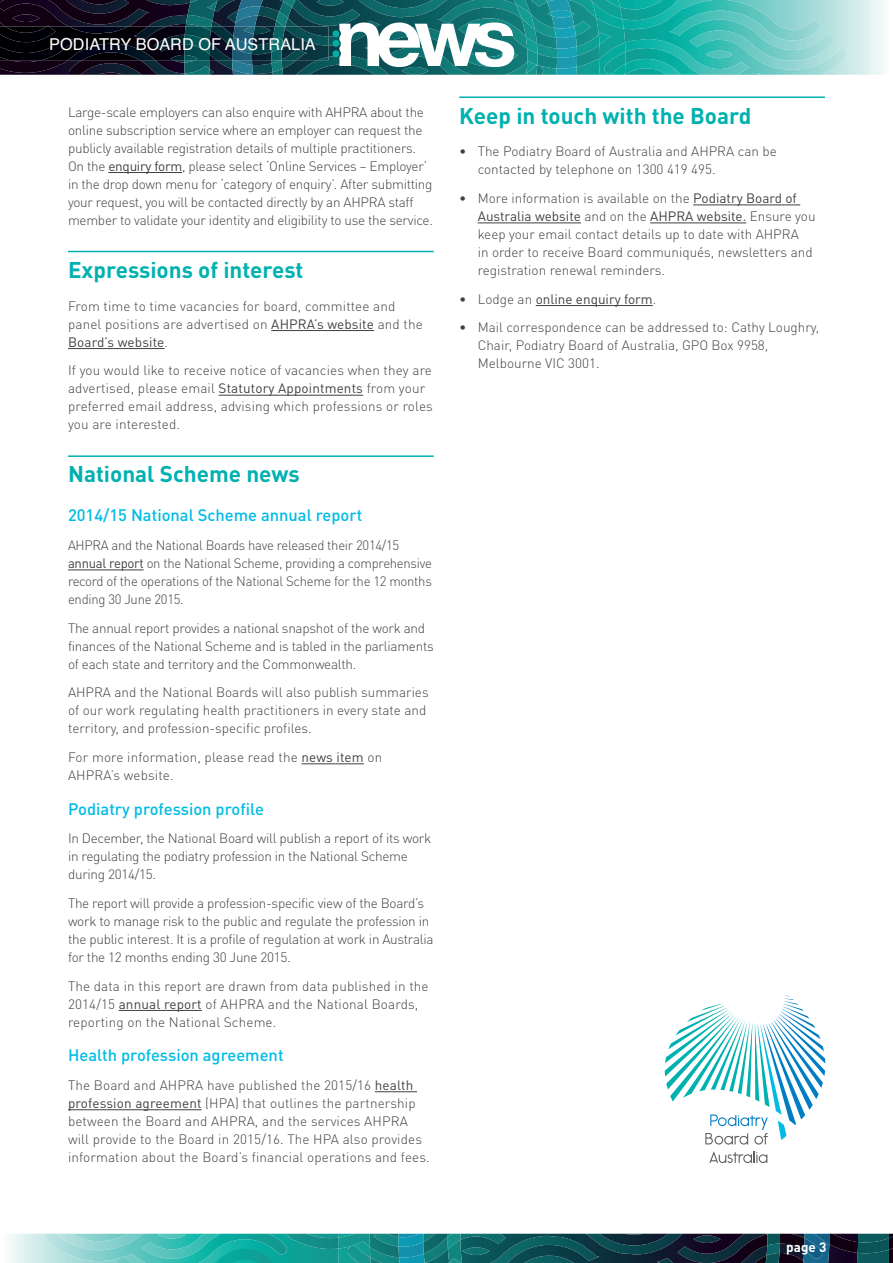
<style>
.page{position:relative;width:893px;height:1263px;background:#fff}
.page>*{position:absolute;margin:0;border:0;box-sizing:border-box;transform-origin:0 0}
.t1{font:700 22.5px "DINOT";color:#00b1b0}
.t2{font:500 16.5px "DINOT";color:#00bce4}
.t3{font:16.35px "Helvetica";color:#fff}
.t4{font:300 13.5px/18px "DINOT";letter-spacing:-.02em;color:#414042}
.t5{font:300 13.5px/18px "DINOT";letter-spacing:.01em;color:#414042}
.t6{font:300 13.5px/18px "DINOT";color:#414042}
.t7{font:13.5px "DINOT";color:#414042}
.t8{font:700 13.5px "DINOT";color:#fff}
.s1{font-weight:400}
.s2{color:#444}
.s3{font-weight:300}
</style>
<div class="page">
<svg style="left:10px;top:1234px;width:883px;height:29px;background:#2c777b"></svg>
<svg style="left:184px;top:0;width:698px;height:75px;background:#50a5a4"></svg>
<img style="left:285px;top:26px;width:44px;height:34px">
<img style="left:255px;top:26px;width:17px;height:34px">
<img style="left:211px;top:26px;width:21px;height:34px">
<img style="left:0;top:26px;width:184px;height:34px">
<img style="left:232px;top:26px;width:23px;height:34px">
<img style="left:184px;top:26px;width:27px;height:34px">
<img style="left:272px;top:26px;width:13px;height:34px">
<hr style="left:108px;top:172px;width:74px;height:1px;background:#414042">
<hr style="left:68px;top:251px;width:366px;height:1px;background:#00b1b0">
<hr style="left:271px;top:330px;width:103px;height:1px;background:#414042">
<hr style="left:68px;top:348px;width:97px;height:1px;background:#414042">
<hr style="left:219px;top:395px;width:144px;height:1px;background:#414042">
<hr style="left:68px;top:455px;width:366px;height:2px;background:#00b1b0">
<hr style="left:68px;top:569px;width:76px;height:1px;background:#414042">
<hr style="left:301px;top:763px;width:63px;height:1px;background:#414042">
<hr style="left:119px;top:1010px;width:83px;height:1px;background:#414042">
<hr style="left:375px;top:1091px;width:42px;height:1px;background:#414042">
<hr style="left:68px;top:1109px;width:134px;height:1px;background:#414042">
<hr style="left:459px;top:96px;width:366px;height:2px;background:#00b1b0">
<hr style="left:693px;top:205px;width:107px;height:1px;background:#414042">
<hr style="left:478px;top:223px;width:103px;height:1px;background:#414042">
<hr style="left:650px;top:223px;width:96px;height:1px;background:#414042">
<hr style="left:536px;top:305px;width:117px;height:1px;background:#414042">
<svg style="left:665px;top:996px;width:160px;height:148px"></svg>
<svg style="left:709px;top:1151px;width:58px;height:12px"></svg>
<p class="t3" style="left:49px;top:32px;width:268px">PODIATRY BOARD OF AUSTRALIA</p>
<p class="t4" style="left:68px;top:103px;width:366px">Large-scale employers can also enquire with AHPRA about the online subscription service where an employer can request the publicly available registration details of multiple practitioners.<br>On the <span class="s1">enquiry form</span><span class="s2">,</span> please select ‘Online Services – Employer’ in the drop down menu for ‘category of enquiry’. After submitting your request, you will be contacted directly by an AHPRA staff member to validate your identity and eligibility to use the service.</p>
<h1 class="t1" style="left:68px;top:255px;width:237px">Expressions of interest</h1>
<p class="t5" style="left:68px;top:297px;width:356px">From time to time vacancies for board, committee and panel positions are advertised on <span class="s1">AHPRA’s website</span> and the<br><span class="s1">Board’s website</span>.</p>
<p class="t5" style="left:68px;top:361px;width:366px">If you would like to receive notice of vacancies when they are advertised, please email <span class="s1">Statutory Appointments</span> from your preferred email address, advising which professions or roles you are interested.</p>
<h1 class="t1" style="left:68px;top:460px;width:233px">National Scheme news</h1>
<p class="t2" style="left:68px;top:505px;width:296px">2014/15 National Scheme annual report</p>
<p class="t4" style="left:68px;top:536px;width:365px">AHPRA and the National Boards have released their 2014/15 <span class="s1">annual report</span> on the National Scheme, providing a comprehensive record of the operations of the National Scheme for the 12 months ending 30 June 2015.</p>
<p class="t4" style="left:68px;top:619px;width:367px">The annual report provides a national snapshot of the work and finances of the National Scheme and is tabled in the parliaments of each state and territory and the Commonwealth.</p>
<p class="t6" style="left:68px;top:683px;width:362px">AHPRA and the National Boards will also publish summaries of our work regulating health practitioners in every state and territory, and profession-specific profiles.</p>
<p class="t5" style="left:68px;top:748px;width:316px">For more information, please read the <span class="s1">news item</span> on<br>AHPRA’s website.</p>
<p class="t2" style="left:68px;top:798px;width:197px">Podiatry profession profile</p>
<p class="t4" style="left:68px;top:829px;width:365px">In December, the National Board will publish a report of its work in regulating the podiatry profession in the National Scheme during 2014/15.</p>
<p class="t4" style="left:68px;top:894px;width:367px">The report will provide a profession-specific view of the Board’s work to manage risk to the public and regulate the profession in the public interest. It is a profile of regulation at work in Australia for the 12 months ending 30 June 2015.</p>
<p class="t5" style="left:68px;top:976px;width:362px">The data in this report are drawn from data published in the<br>2014/15 <span class="s1">annual report</span> of AHPRA and the National Boards, reporting on the National Scheme.</p>
<p class="t2" style="left:68px;top:1045px;width:217px">Health profession agreement</p>
<p class="t5" style="left:68px;top:1076px;width:363px">The Board and AHPRA have published the 2015/16 <span class="s1">health profession agreement</span> (HPA) that outlines the partnership between the Board and AHPRA, and the services AHPRA will provide to the Board in 2015/16. The HPA also provides information about the Board’s financial operations and fees.</p>
<h1 class="t1" style="left:459px;top:101px;width:294px">Keep in touch with the Board</h1>
<p class="t6" style="left:478px;top:142px;width:300px;text-indent:-18px">• The Podiatry Board of Australia and AHPRA can be contacted by telephone on 1300 419 495.</p>
<p class="t6" style="left:478px;top:189px;width:339px;text-indent:-18px">• More information is available on the <span class="s1">Podiatry Board of Australia website</span> and on the <span class="s1">AHPRA website.</span> Ensure you keep your email contact details up to date with AHPRA<br>in order to receive Board communiqués, newsletters and registration renewal reminders.</p>
<p class="t7" style="left:459px;top:290px;width:199px"><span class="s3">• Lodge an</span> online enquiry form<span class="s3">.</span></p>
<p class="t6" style="left:478px;top:318px;width:343px;text-indent:-18px">• Mail correspondence can be addressed to: Cathy Loughry,<br>Chair, Podiatry Board of Australia, GPO Box 9958,<br>Melbourne VIC 3001.</p>
<p class="t8" style="left:786px;top:1238px;width:42px">page 3</p>
</div>
